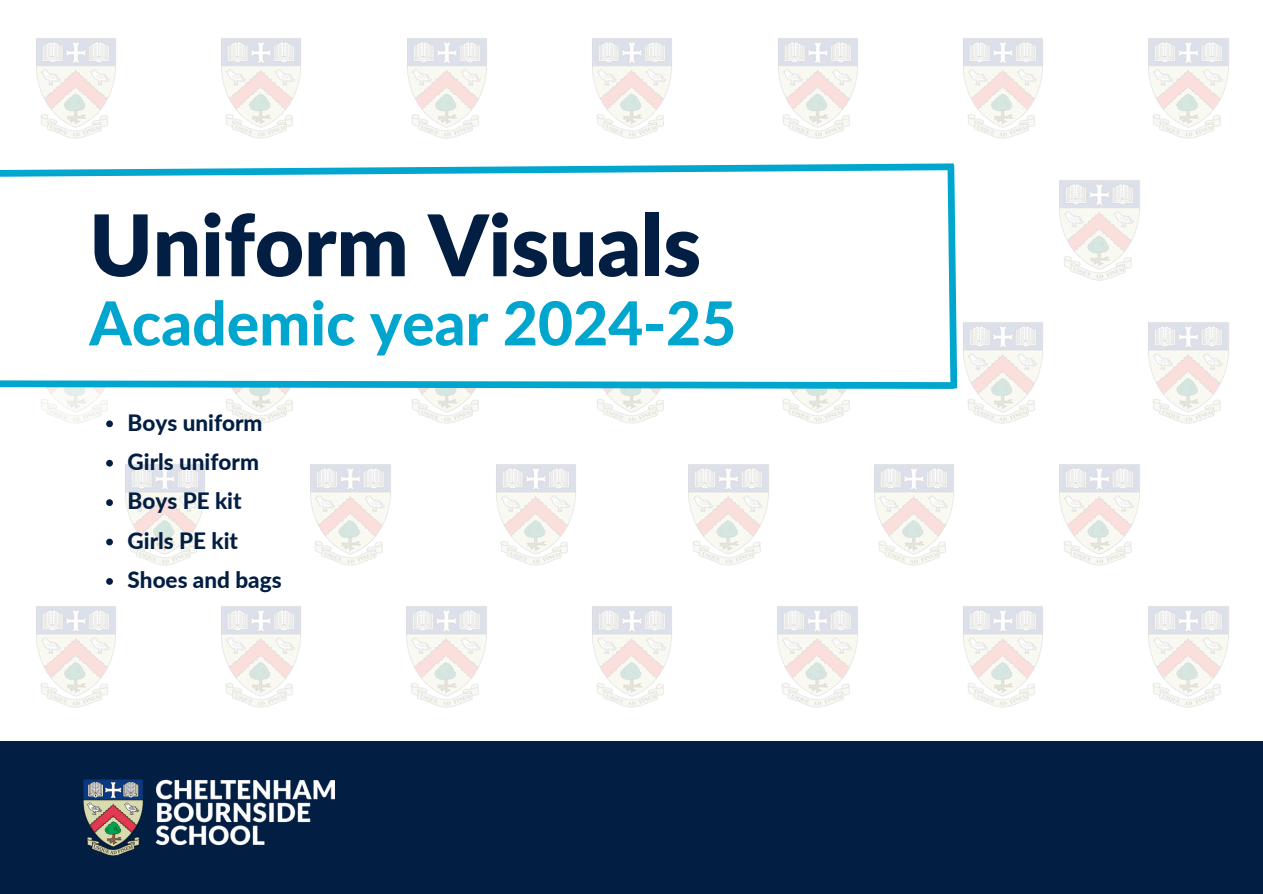
<style>
.page{position:relative;width:1263px;height:894px;background:#fff}
.page>*{position:absolute;margin:0;border:0;box-sizing:border-box;transform-origin:0 0}
.t1{font:900 84.9px "Lato";color:#031e43}
.t2{font:800 60.6px "Lato";color:#00a6ce}
.t3{font:800 22.5px "Lato";color:#031e43}
</style>
<div class="page">
<img style="left:36px;top:38px;width:80px;height:101px">
<img style="left:407px;top:38px;width:80px;height:101px">
<img style="left:221px;top:38px;width:80px;height:101px">
<img style="left:592px;top:38px;width:80px;height:101px">
<img style="left:778px;top:38px;width:80px;height:101px">
<img style="left:963px;top:38px;width:80px;height:101px">
<img style="left:1148px;top:38px;width:81px;height:101px">
<img style="left:1059px;top:180px;width:81px;height:101px">
<img style="left:41px;top:395px;width:70px;height:33px">
<img style="left:411px;top:395px;width:68px;height:29px">
<img style="left:225px;top:395px;width:68px;height:29px">
<img style="left:596px;top:395px;width:68px;height:29px">
<img style="left:782px;top:395px;width:68px;height:29px">
<img style="left:963px;top:322px;width:80px;height:102px">
<img style="left:1148px;top:322px;width:81px;height:102px">
<img style="left:125px;top:464px;width:80px;height:102px">
<img style="left:310px;top:464px;width:81px;height:102px">
<img style="left:688px;top:464px;width:81px;height:102px">
<img style="left:496px;top:464px;width:80px;height:102px">
<img style="left:874px;top:464px;width:80px;height:102px">
<img style="left:1059px;top:464px;width:81px;height:102px">
<img style="left:36px;top:606px;width:80px;height:102px">
<img style="left:406px;top:606px;width:81px;height:102px">
<img style="left:221px;top:606px;width:80px;height:102px">
<img style="left:592px;top:606px;width:80px;height:102px">
<img style="left:777px;top:606px;width:81px;height:102px">
<img style="left:963px;top:606px;width:80px;height:102px">
<img style="left:1148px;top:606px;width:81px;height:102px">
<div style="left:0;top:741px;width:1263px;height:152px;background:#031e43"></div>
<img style="left:83px;top:779px;width:251px;height:76px">
<svg style="left:0;top:163px;width:958px;height:232px"></svg>
<svg style="left:106px;top:420px;width:7px;height:7px"></svg>
<svg style="left:106px;top:459px;width:7px;height:7px"></svg>
<svg style="left:106px;top:499px;width:7px;height:7px"></svg>
<svg style="left:106px;top:538px;width:7px;height:7px"></svg>
<svg style="left:106px;top:578px;width:7px;height:6px"></svg>
<p class="t1" style="left:89px;top:192px;width:613px">Uniform Visuals</p>
<p class="t2" style="left:89px;top:285px;width:648px">Academic year 2024-25</p>
<p class="t3" style="left:128px;top:408px;width:137px">Boys uniform</p>
<p class="t3" style="left:128px;top:447px;width:133px">Girls uniform</p>
<p class="t3" style="left:128px;top:487px;width:116px">Boys PE kit</p>
<p class="t3" style="left:128px;top:526px;width:112px">Girls PE kit</p>
<p class="t3" style="left:128px;top:566px;width:156px">Shoes and bags</p>
</div>
